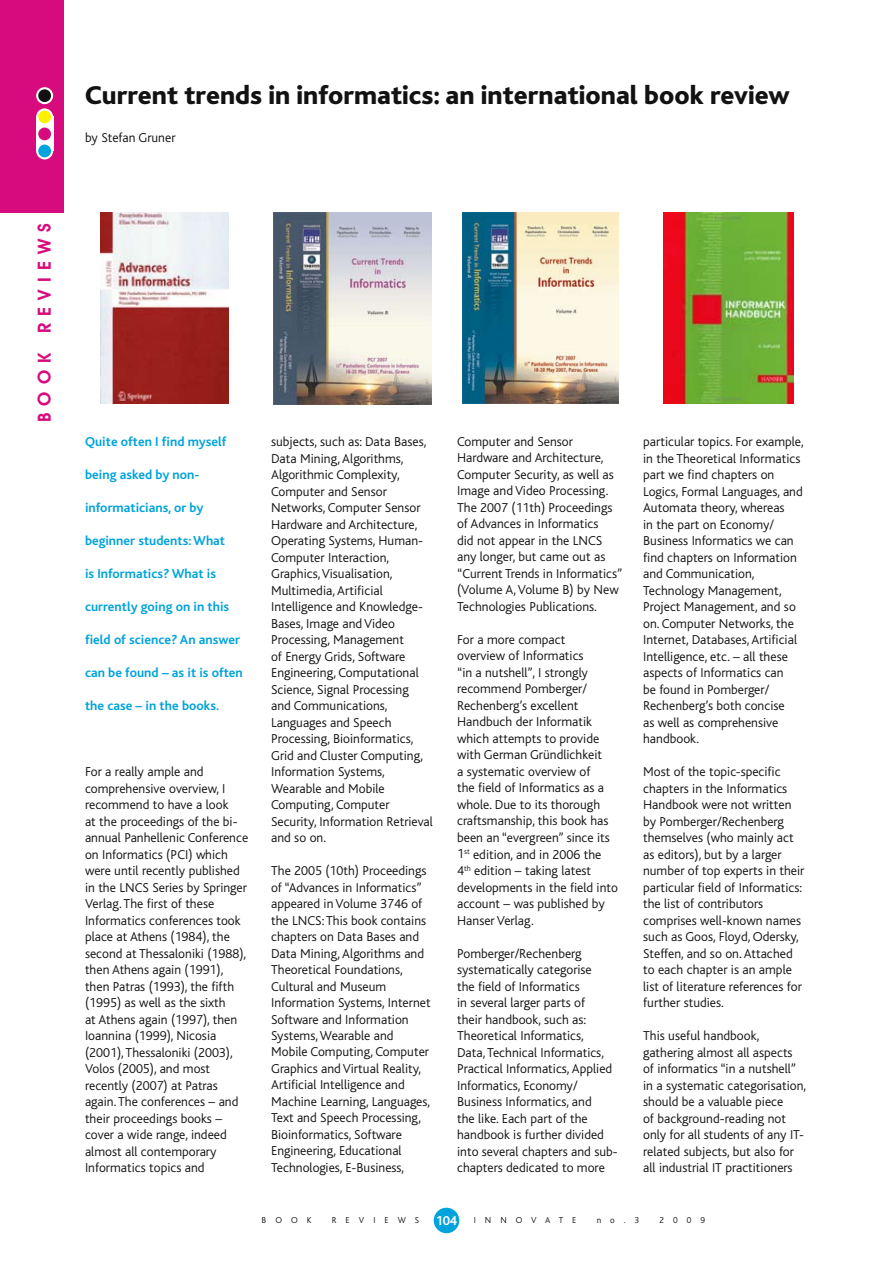
<style>
.page{position:relative;width:893px;height:1263px;background:#fff}
.page>*{position:absolute;margin:0;border:0;box-sizing:border-box;transform-origin:0 0}
.t1{font:800 27px "Bliss";color:#121212}
.t2{font:600 18px "Avant Garde IT Cby BT";letter-spacing:.4em;color:#d70b7d}
.t3{font:300 13.5px/16.5px "Bliss";color:#121212}
.t4{font:700 13.5px "Bliss";color:#00a3db}
.t5{font:300 9px "Bliss";letter-spacing:1em;color:#121212}
.s1{font-weight:700;font-size:13.5px;color:#fff}
</style>
<div class="page">
<div style="left:434px;top:1208px;width:25px;height:25px;background:#00a3db;border-radius:50%"></div>
<img style="left:100px;top:213px;width:128px;height:191px">
<img style="left:463px;top:213px;width:155px;height:191px">
<img style="left:273px;top:213px;width:159px;height:191px">
<img style="left:663px;top:213px;width:131px;height:191px">
<div style="left:0;top:0;width:64px;height:213px;background:#d70b7d"></div>
<svg style="left:36px;top:87px;width:17px;height:17px"></svg>
<div style="left:38px;top:89px;width:13px;height:13px;background:#121212;border-radius:50%"></div>
<div style="left:36px;top:117px;width:17px;height:34px;background:#fff"></div>
<svg style="left:36px;top:108px;width:17px;height:17px"></svg>
<div style="left:38px;top:111px;width:13px;height:12px;background:#fff100;border-radius:50%"></div>
<svg style="left:36px;top:125px;width:17px;height:17px"></svg>
<div style="left:38px;top:128px;width:13px;height:12px;background:#d70b7d;border-radius:50%"></div>
<svg style="left:36px;top:142px;width:17px;height:17px"></svg>
<div style="left:38px;top:145px;width:13px;height:12px;background:#00a3db;border-radius:50%"></div>
<h2 class="t2" style="left:33px;top:422px;width:200px;rotate:-90deg">BOOK REVIEWS</h2>
<h1 class="t1" style="left:85px;top:81px;width:706px">Current trends in informatics: an international book review</h1>
<p class="t3" style="left:85px;top:129px;width:92px">by Stefan Gruner</p>
<p class="t4" style="left:85px;top:435px;width:143px">Quite often I find myself</p>
<p class="t4" style="left:85px;top:468px;width:116px">being asked by non-</p>
<p class="t4" style="left:85px;top:501px;width:120px">informaticians, or by</p>
<p class="t4" style="left:85px;top:534px;width:142px">beginner students: What</p>
<p class="t4" style="left:85px;top:567px;width:132px">is Informatics? What is</p>
<p class="t4" style="left:85px;top:600px;width:146px">currently going on in this</p>
<p class="t4" style="left:85px;top:633px;width:157px">field of science? An answer</p>
<p class="t4" style="left:85px;top:666px;width:159px">can be found – as it is often</p>
<p class="t4" style="left:85px;top:699px;width:136px">the case – in the books.</p>
<p class="t3" style="left:85px;top:764px;width:165px">For a really ample and comprehensive overview, I recommend to have a look<br>at the proceedings of the bi&shy;annual Panhellenic Conference on Informatics (PCI) which were until recently published in the LNCS Series by Springer<br>Verlag. The first of these<br>Informatics conferences took place at Athens (1984), the second at Thessaloniki (1988), then Athens again (1991), then Patras (1993), the fifth (1995) as well as the sixth<br>at Athens again (1997), then<br>Ioannina (1999), Nicosia (2001), Thessaloniki (2003),<br>Volos (2005), and most recently (2007) at Patras again. The conferences – and their proceedings books – cover a wide range, indeed almost all contemporary<br>Informatics topics and</p>
<p class="t3" style="left:271px;top:434px;width:163px">subjects, such as: Data Bases,<br>Data Mining, Algorithms,<br>Algorithmic Complexity,<br>Computer and Sensor<br>Networks, Computer Sensor<br>Hardware and Architecture,<br>Operating Systems, Human-<br>Computer Interaction,<br>Graphics, Visualisation,<br>Multimedia, Artificial<br>Intelligence and Knowledge-<br>Bases, Image and Video<br>Processing, Management<br>of Energy Grids, Software<br>Engineering, Computational<br>Science, Signal Processing<br>and Communications,<br>Languages and Speech<br>Processing, Bioinformatics,<br>Grid and Cluster Computing,<br>Information Systems,<br>Wearable and Mobile<br>Computing, Computer<br>Security, Information Retrieval and so on.</p>
<p class="t3" style="left:271px;top:862px;width:161px">The 2005 (10th) Proceedings of “Advances in Informatics” appeared in Volume 3746 of the LNCS: This book contains chapters on Data Bases and<br>Data Mining, Algorithms and<br>Theoretical Foundations,<br>Cultural and Museum<br>Information Systems, Internet<br>Software and Information<br>Systems, Wearable and<br>Mobile Computing, Computer<br>Graphics and Virtual Reality,<br>Artificial Intelligence and<br>Machine Learning, Languages,<br>Text and Speech Processing,<br>Bioinformatics, Software<br>Engineering, Educational<br>Technologies, E-Business,</p>
<p class="t3" style="left:457px;top:433px;width:167px">Computer and Sensor<br>Hardware and Architecture,<br>Computer Security, as well as<br>Image and Video Processing.<br>The 2007 (11th) Proceedings of Advances in Informatics<br>did not appear in the LNCS any longer, but came out as “Current Trends in Informatics” (Volume A, Volume B) by New<br>Technologies Publications.</p>
<p class="t3" style="left:457px;top:631px;width:162px">For a more compact<br>overview of Informatics<br>“in a nutshell”, I strongly recommend Pomberger/<br>Rechenberg’s excellent<br>Handbuch der Informatik which attempts to provide with German Gründlichkeit<br>a systematic overview of<br>the field of Informatics as a whole. Due to its thorough craftsmanship, this book has been an “evergreen” since its<br>1<sup>st</sup> edition, and in 2006 the<br>4<sup>th</sup> edition – taking latest developments in the field into account – was published by<br>Hanser Verlag.</p>
<p class="t3" style="left:457px;top:945px;width:162px">Pomberger/Rechenberg systematically categorise<br>the field of Informatics<br>in several larger parts of<br>their handbook, such as:<br>Theoretical Informatics,<br>Data, Technical Informatics,<br>Practical Informatics, Applied<br>Informatics, Economy/<br>Business Informatics, and<br>the like. Each part of the handbook is further divided into several chapters and sub&shy;chapters dedicated to more</p>
<p class="t3" style="left:643px;top:434px;width:162px">particular topics. For example, in the Theoretical Informatics part we find chapters on<br>Logics, Formal Languages, and<br>Automata theory, whereas<br>in the part on Economy/<br>Business Informatics we can find chapters on Information and Communication,<br>Technology Management,<br>Project Management, and so on. Computer Networks, the<br>Internet, Databases, Artificial<br>Intelligence, etc. – all these aspects of Informatics can<br>be found in Pomberger/<br>Rechenberg’s both concise<br>as well as comprehensive handbook.</p>
<p class="t3" style="left:643px;top:764px;width:163px">Most of the topic-specific chapters in the Informatics<br>Handbook were not written by Pomberger/Rechenberg themselves (who mainly act as editors), but by a larger number of top experts in their particular field of Informatics: the list of contributors comprises well-known names such as Goos, Floyd, Odersky,<br>Steffen, and so on. Attached to each chapter is an ample list of literature references for further studies.</p>
<p class="t3" style="left:643px;top:1028px;width:164px">This useful handbook, gathering almost all aspects of informatics “in a nutshell” in a systematic categorisation, should be a valuable piece<br>of background-reading not only for all students of any IT&shy;related subjects, but also for all industrial IT practitioners</p>
<p class="t5" style="left:262px;top:1215px;width:51px">BOOK</p>
<p class="t5" style="left:332px;top:1215px;width:89px">REVIEWS</p>
<p class="t5" style="left:436px;top:1215px;width:142px"><span class="s1">104</span> INNOVATE</p>
<p class="t5" style="left:597px;top:1215px;width:44px">no.3</p>
<p class="t5" style="left:659px;top:1215px;width:47px">2009</p>
</div>
